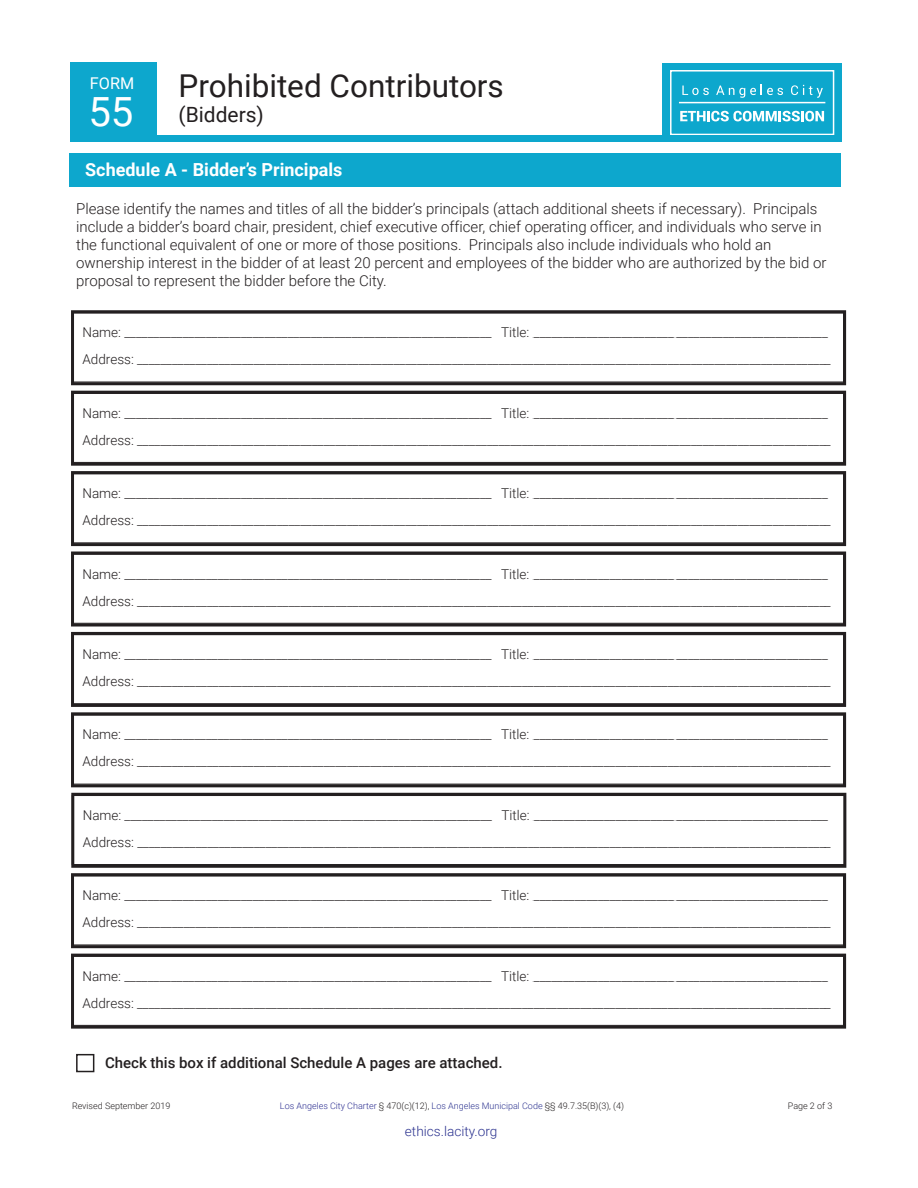
<style>
.page{position:relative;width:918px;height:1188px;background:#fff}
.page>*{position:absolute;margin:0;border:0;box-sizing:border-box;transform-origin:0 0}
.t1{font:40.2px "Roboto";color:#fff}
.t2{font:31.5px "Roboto";color:#231f20}
.t3{font:21px "Roboto";color:#231f20}
.t4{font:700 18px "Roboto";color:#fff}
.t5{font:16.2px "Roboto";color:#fff}
.t6{font:300 15px/18px "Roboto";color:#231f20}
.t7{font:500 15px "Roboto";color:#231f20}
.t8{font:300 13.5px/27px "Roboto";color:#231f20}
.t9{font:300 13.5px "Roboto";color:#2d3490}
.t10{font:300 9px "Roboto";color:#231f20}
.t11{font:300 3px "Roboto";color:#231f20}
.s1{color:#2e3092}
.s2{color:#2d3490}
</style>
<div class="page">
<div style="left:663px;top:63px;width:179px;height:79px;background:#0da7cd"></div>
<div style="left:670px;top:70px;width:164px;height:65px;border:2px solid #fff"></div>
<svg style="left:682px;top:86px;width:27px;height:9px"></svg>
<svg style="left:716px;top:85px;width:67px;height:13px"></svg>
<svg style="left:791px;top:85px;width:32px;height:13px"></svg>
<hr style="left:679px;top:102px;width:146px;height:1px;background:#fff">
<svg style="left:680px;top:111px;width:144px;height:10px"></svg>
<div style="left:70px;top:62px;width:87px;height:79px;background:#0da7cd"></div>
<div style="left:70px;top:135px;width:771px;height:7px;background:#0da7cd"></div>
<div style="left:71px;top:310px;width:775px;height:75px;border:3px solid #231f20"></div>
<div style="left:71px;top:391px;width:775px;height:75px;border:3px solid #231f20"></div>
<div style="left:71px;top:471px;width:775px;height:75px;border:3px solid #231f20"></div>
<div style="left:71px;top:552px;width:775px;height:75px;border:3px solid #231f20"></div>
<div style="left:71px;top:632px;width:775px;height:75px;border:3px solid #231f20"></div>
<div style="left:71px;top:712px;width:775px;height:75px;border:3px solid #231f20"></div>
<div style="left:71px;top:793px;width:775px;height:75px;border:3px solid #231f20"></div>
<div style="left:71px;top:873px;width:775px;height:75px;border:3px solid #231f20"></div>
<div style="left:71px;top:954px;width:775px;height:75px;border:3px solid #231f20"></div>
<div style="left:70px;top:153px;width:771px;height:34px;background:#0da7cd"></div>
<div style="left:76px;top:1054px;width:18px;height:18px;border:2px solid #231f20"></div>
<p class="t5" style="left:90px;top:72px;width:46px">FORM</p>
<h2 class="t2" style="left:179px;top:64px;width:327px">Prohibited Contributors</h2>
<h3 class="t3" style="left:179px;top:100px;width:87px">(Bidders)</h3>
<h1 class="t1" style="left:88px;top:84px;width:47px">55</h1>
<h3 class="t4" style="left:85px;top:157px;width:259px">Schedule A - Bidder’s Principals</h3>
<p class="t6" style="left:76px;top:199px;width:752px">Please identify the names and titles of all the bidder’s principals (attach additional sheets if necessary). Principals include a bidder’s board chair, president, chief executive officer, chief operating officer, and individuals who serve in the functional equivalent of one or more of those positions. Principals also include individuals who hold an ownership interest in the bidder of at least 20 percent and employees of the bidder who are authorized by the bid or proposal to represent the bidder before the City.</p>
<p class="t8" style="left:83px;top:318px;width:747px">Name: _______________________________________________________________ Title: ________________________ __________________________</p>
<p class="t11" style="left:533px;top:334px;width:3px">_</p>
<p class="t11" style="left:674px;top:334px;width:4px">__</p>
<p class="t8" style="left:83px;top:345px;width:750px">Address: _______________________________________________________________________________________________________________________</p>
<p class="t8" style="left:83px;top:399px;width:750px">Name: _______________________________________________________________ Title: ________________________ __________________________<br>Address: _______________________________________________________________________________________________________________________</p>
<p class="t8" style="left:83px;top:479px;width:747px">Name: _______________________________________________________________ Title: ________________________ __________________________</p>
<p class="t11" style="left:533px;top:495px;width:3px">_</p>
<p class="t11" style="left:674px;top:495px;width:4px">__</p>
<p class="t8" style="left:83px;top:506px;width:750px">Address: _______________________________________________________________________________________________________________________</p>
<p class="t8" style="left:83px;top:560px;width:750px">Name: _______________________________________________________________ Title: ________________________ __________________________<br>Address: _______________________________________________________________________________________________________________________</p>
<p class="t8" style="left:83px;top:640px;width:747px">Name: _______________________________________________________________ Title: ________________________ __________________________</p>
<p class="t11" style="left:533px;top:656px;width:3px">_</p>
<p class="t11" style="left:674px;top:656px;width:4px">__</p>
<p class="t8" style="left:83px;top:667px;width:750px">Address: _______________________________________________________________________________________________________________________</p>
<p class="t8" style="left:83px;top:721px;width:747px">Name: _______________________________________________________________ Title: ________________________ __________________________</p>
<p class="t11" style="left:533px;top:736px;width:3px">_</p>
<p class="t11" style="left:674px;top:736px;width:4px">__</p>
<p class="t8" style="left:83px;top:748px;width:750px">Address: _______________________________________________________________________________________________________________________</p>
<p class="t8" style="left:83px;top:801px;width:750px">Name: _______________________________________________________________ Title: ________________________ __________________________<br>Address: _______________________________________________________________________________________________________________________</p>
<p class="t8" style="left:83px;top:881px;width:747px">Name: _______________________________________________________________ Title: ________________________ __________________________</p>
<p class="t11" style="left:533px;top:897px;width:3px">_</p>
<p class="t11" style="left:674px;top:897px;width:4px">__</p>
<p class="t8" style="left:83px;top:908px;width:750px">Address: _______________________________________________________________________________________________________________________</p>
<p class="t8" style="left:83px;top:962px;width:750px">Name: _______________________________________________________________ Title: ________________________ __________________________<br>Address: _______________________________________________________________________________________________________________________</p>
<p class="t7" style="left:105px;top:1052px;width:399px">Check this box if additional Schedule A pages are attached.</p>
<p class="t10" style="left:72px;top:1099px;width:100px">Revised September 2019</p>
<p class="t10" style="left:280px;top:1099px;width:346px"><span class="s1">Los Angeles City Charter</span> § 470(c)(12), <span class="s2">Los Angeles Municipal Code</span> §§ 49.7.35(B)(3), (4)</p>
<p class="t10" style="left:788px;top:1099px;width:46px">Page 2 of 3</p>
<p class="t9" style="left:405px;top:1121px;width:94px">ethics.lacity.org</p>
</div>
